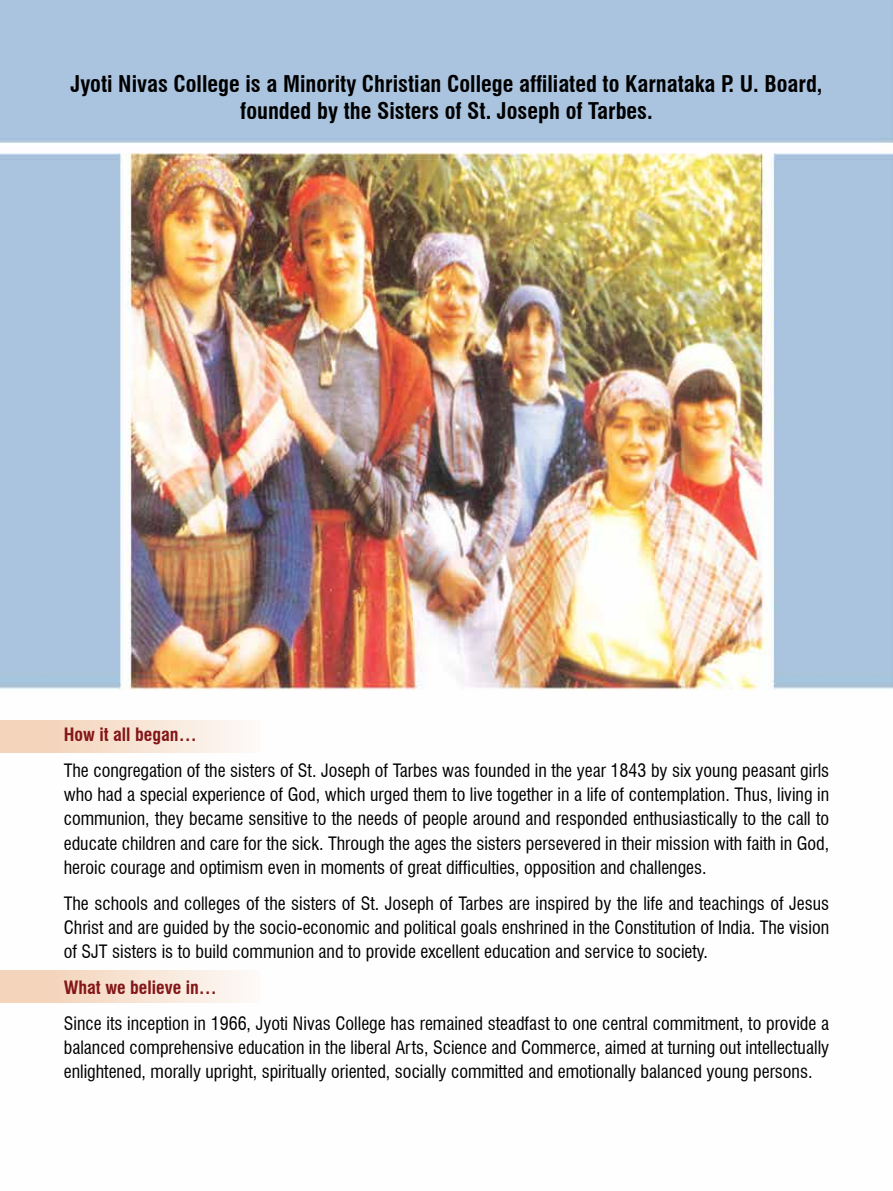
<style>
.page{position:relative;width:893px;height:1191px;background:#fff}
.page>*{position:absolute;margin:0;border:0;box-sizing:border-box;transform-origin:0 0}
.t1{font:700 condensed 22.5px/27px "Swiss 721 BT";color:#000;text-align:center}
.t2{font:condensed 18px/24px "Swiss 721 BT";color:#000;text-align:justify}
.t3{font:700 condensed 18px "Swiss 721 BT";color:#841618}
</style>
<div class="page">
<img style="left:0;top:0;width:893px;height:1003px">
<div style="left:0;top:720px;width:259px;height:32px;background:linear-gradient(to right,#f2ceb1,#fcf9f6)"></div>
<div style="left:0;top:970px;width:259px;height:32px;background:linear-gradient(to right,#f2ceb1,#fcf9f6)"></div>
<p class="t1" style="left:70px;top:70px;width:754px">Jyoti Nivas College is a Minority Christian College affiliated to Karnataka P. U. Board, founded by the Sisters of St. Joseph of Tarbes.</p>
<p class="t3" style="left:64px;top:724px;width:134px">How it all began…</p>
<p class="t2" style="left:64px;top:759px;width:767px">The congregation of the sisters of St. Joseph of Tarbes was founded in the year 1843 by six young peasant girls who had a special experience of God, which urged them to live together in a life of contemplation. Thus, living in communion, they became sensitive to the needs of people around and responded enthusiastically to the call to educate children and care for the sick. Through the ages the sisters persevered in their mission with faith in God, heroic courage and optimism even in moments of great difficulties, opposition and challenges.</p>
<p class="t2" style="left:64px;top:891px;width:767px">The schools and colleges of the sisters of St. Joseph of Tarbes are inspired by the life and teachings of Jesus Christ and are guided by the socio-economic and political goals enshrined in the Constitution of India. The vision of SJT sisters is to build communion and to provide excellent education and service to society.</p>
<p class="t3" style="left:64px;top:976px;width:155px">What we believe in…</p>
<p class="t2" style="left:64px;top:1011px;width:767px">Since its inception in 1966, Jyoti Nivas College has remained steadfast to one central commitment, to provide a balanced comprehensive education in the liberal Arts, Science and Commerce, aimed at turning out intellectually enlightened, morally upright, spiritually oriented, socially committed and emotionally balanced young persons.</p>
</div>
